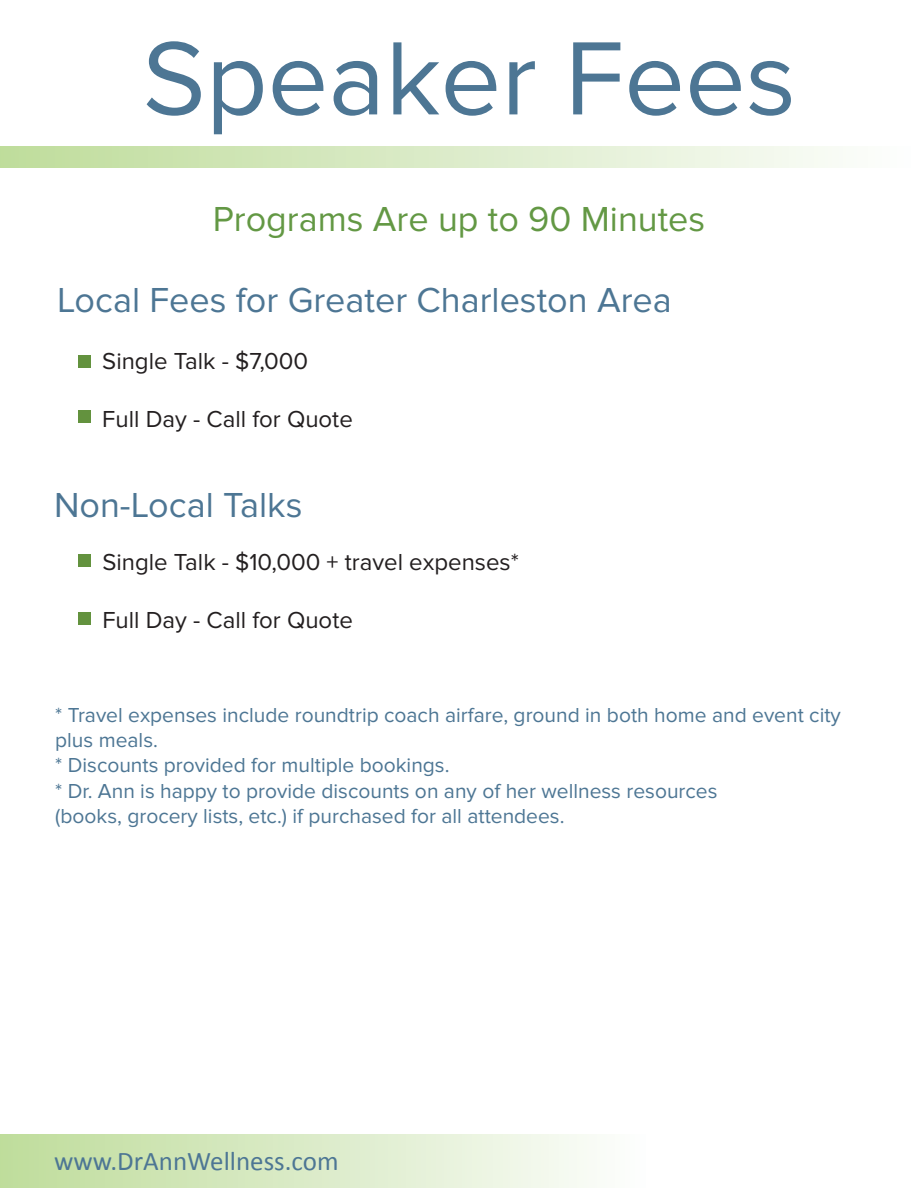
<style>
.page{position:relative;width:918px;height:1188px;background:#fff}
.page>*{position:absolute;margin:0;border:0;box-sizing:border-box;transform-origin:0 0}
.t1{font:108px "Proxima Nova";color:#4d7694}
.t2{font:36px "Proxima Nova";color:#4d7694}
.t3{font:36px "Proxima Nova";color:#639844}
.t4{font:27px "Calibri";color:#4d7694}
.t5{font:24px "Proxima Nova";color:#231f20}
.t6{font:21px/25.2px "Proxima Nova";color:#4d7694}
</style>
<div class="page">
<div style="left:0;top:146px;width:918px;height:22px;background:linear-gradient(to right,#bedc9a,#fdfefd)"></div>
<div style="left:0;top:1134px;width:650px;height:54px;background:linear-gradient(to right,#bedc9a,#fdfefd)"></div>
<div style="left:78px;top:355px;width:13px;height:13px;background:#63923e"></div>
<div style="left:78px;top:411px;width:13px;height:12px;background:#63923e"></div>
<div style="left:78px;top:554px;width:13px;height:13px;background:#63923e"></div>
<div style="left:78px;top:612px;width:13px;height:13px;background:#63923e"></div>
<p class="t1" style="left:143px;top:16px;width:655px">Speaker Fees</p>
<p class="t3" style="left:213px;top:198px;width:494px">Programs Are up to 90 Minutes</p>
<p class="t2" style="left:57px;top:279px;width:616px">Local Fees for Greater Charleston Area</p>
<p class="t5" style="left:102px;top:348px;width:208px">Single Talk - $7,000</p>
<p class="t5" style="left:102px;top:405px;width:252px">Full Day - Call for Quote</p>
<p class="t2" style="left:54px;top:485px;width:250px">Non-Local Talks</p>
<p class="t5" style="left:102px;top:549px;width:418px">Single Talk - $10,000 + travel expenses*</p>
<p class="t5" style="left:102px;top:606px;width:252px">Full Day - Call for Quote</p>
<p class="t6" style="left:55px;top:703px;width:787px">* Travel expenses include roundtrip coach airfare, ground in both home and event city plus meals.</p>
<p class="t6" style="left:55px;top:753px;width:396px">* Discounts provided for multiple bookings.</p>
<p class="t6" style="left:55px;top:778px;width:664px">* Dr. Ann is happy to provide discounts on any of her wellness resources (books, grocery lists, etc.) if purchased for all attendees.</p>
<p class="t4" style="left:54px;top:1142px;width:286px">www.DrAnnWellness.com</p>
</div>
